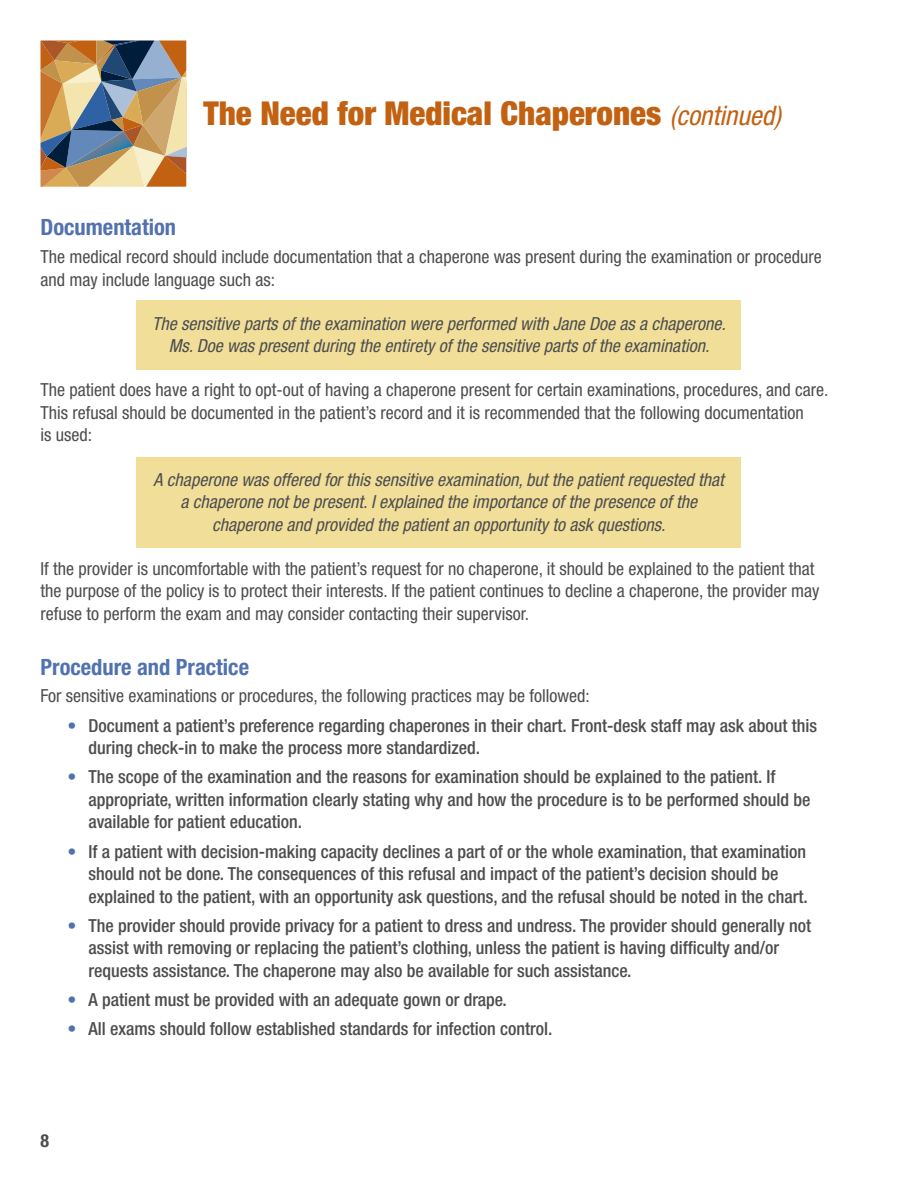
<style>
.page{position:relative;width:918px;height:1188px;background:#fff}
.page>*{position:absolute;margin:0;border:0;box-sizing:border-box;transform-origin:0 0}
.t1{font:900 condensed 33px "Helvetica Neue LT Std";color:#c26111}
.t2{font:700 condensed 22.5px "Helvetica Neue LT Std";color:#5172ae}
.t3{font:500 condensed 18px/22.5px "Helvetica Neue LT Std";color:#4d4d4f}
.t4{font:condensed 18px/22.5px "Helvetica Neue LT Std";color:#4d4d4f}
.t5{font:italic condensed 18px/22.5px "Helvetica Neue LT Std";color:#4d4d4f;text-align:center}
.t6{font:700 condensed 18px "Helvetica Neue LT Std";color:#4d4d4f}
.s1{font-weight:400;font-style:italic;font-size:27px}
.s2{color:#5172ae}
</style>
<div class="page">
<div style="left:137px;top:457px;width:604px;height:91px;background:#f1df99"></div>
<div style="left:137px;top:300px;width:604px;height:69px;background:#f1df99"></div>
<svg style="left:40px;top:40px;width:146px;height:147px;background:#a69275"></svg>
<p class="t1" style="left:204px;top:93px;width:579px">The Need for Medical Chaperones <span class="s1">(continued)</span></p>
<p class="t2" style="left:40px;top:214px;width:137px">Documentation</p>
<p class="t4" style="left:40px;top:245px;width:783px">The medical record should include documentation that a chaperone was present during the examination or procedure and may include language such as:</p>
<p class="t5" style="left:152px;top:313px;width:575px">The sensitive parts of the examination were performed with Jane Doe as a chaperone.<br>Ms. Doe was present during the entirety of the sensitive parts of the examination.</p>
<p class="t4" style="left:40px;top:379px;width:789px">The patient does have a right to opt-out of having a chaperone present for certain examinations, procedures, and care.<br>This refusal should be documented in the patient’s record and it is recommended that the following documentation<br>is used:</p>
<p class="t5" style="left:154px;top:468px;width:572px">A chaperone was offered for this sensitive examination, but the patient requested that a chaperone not be present. I explained the importance of the presence of the chaperone and provided the patient an opportunity to ask questions.</p>
<p class="t4" style="left:40px;top:557px;width:780px">If the provider is uncomfortable with the patient’s request for no chaperone, it should be explained to the patient that the purpose of the policy is to protect their interests. If the patient continues to decline a chaperone, the provider may refuse to perform the exam and may consider contacting their supervisor.</p>
<p class="t2" style="left:40px;top:653px;width:210px">Procedure and Practice</p>
<p class="t4" style="left:40px;top:685px;width:551px">For sensitive examinations or procedures, the following practices may be followed:</p>
<p class="t3" style="left:89px;top:714px;width:730px;text-indent:-21px"><span class="s2">•</span> Document a patient’s preference regarding chaperones in their chart. Front-desk staff may ask about this during check-in to make the process more standardized.</p>
<p class="t3" style="left:89px;top:766px;width:723px;text-indent:-21px"><span class="s2">•</span> The scope of the examination and the reasons for examination should be explained to the patient. If appropriate, written information clearly stating why and how the procedure is to be performed should be available for patient education.</p>
<p class="t3" style="left:89px;top:840px;width:721px;text-indent:-21px"><span class="s2">•</span> If a patient with decision-making capacity declines a part of or the whole examination, that examination should not be done. The consequences of this refusal and impact of the patient’s decision should be explained to the patient, with an opportunity ask questions, and the refusal should be noted in the chart.</p>
<p class="t3" style="left:89px;top:914px;width:724px;text-indent:-21px"><span class="s2">•</span> The provider should provide privacy for a patient to dress and undress. The provider should generally not assist with removing or replacing the patient’s clothing, unless the patient is having difficulty and/or requests assistance. The chaperone may also be available for such assistance.</p>
<p class="t3" style="left:68px;top:988px;width:441px"><span class="s2">•</span> A patient must be provided with an adequate gown or drape.</p>
<p class="t3" style="left:68px;top:1018px;width:487px"><span class="s2">•</span> All exams should follow established standards for infection control.</p>
<p class="t6" style="left:40px;top:1130px;width:10px">8</p>
</div>
